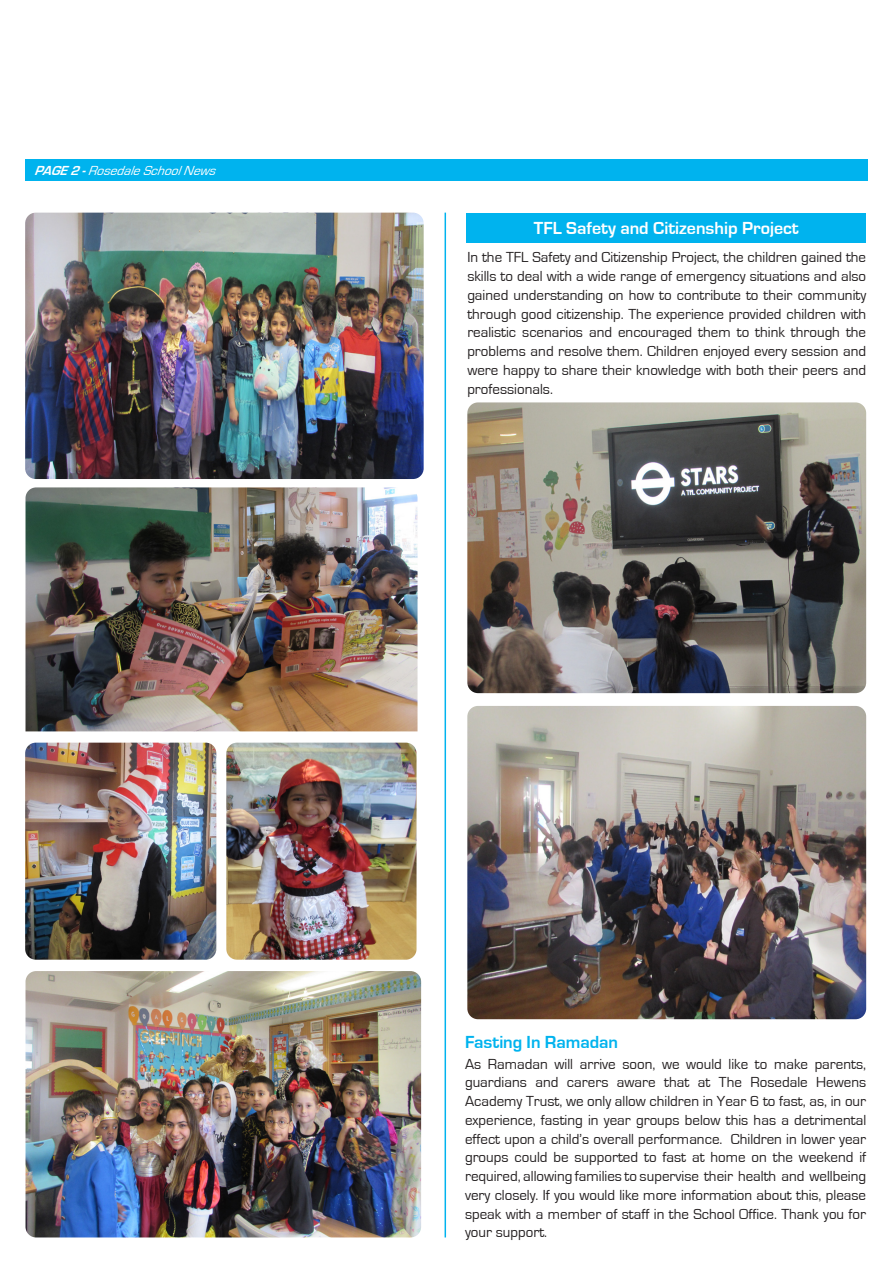
<style>
.page{position:relative;width:893px;height:1263px;background:#fff}
.page>*{position:absolute;margin:0;border:0;box-sizing:border-box;transform-origin:0 0}
.t1{font:700 18px "Eurostile";color:#fff}
.t2{font:700 18px "Eurostile";letter-spacing:-.005em;color:#00b3ee}
.t3{font:15px/18.8px "Eurostile";color:#231f20;text-align:justify}
.t4{font:italic 13.5px "Eurostile";color:#fff}
.s1{font-weight:700}
</style>
<div class="page">
<hr style="left:445px;top:213px;width:1px;height:1024px;background:#00b3ee">
<div style="left:25px;top:159px;width:842px;height:22px;background:#00b3ee"></div>
<div style="left:466px;top:213px;width:400px;height:29px;background:#00b3ee"></div>
<img style="left:467px;top:706px;width:399px;height:313px">
<img style="left:467px;top:402px;width:399px;height:291px">
<img style="left:25px;top:213px;width:399px;height:266px">
<img style="left:26px;top:971px;width:395px;height:266px">
<img style="left:26px;top:487px;width:391px;height:244px">
<img style="left:25px;top:743px;width:191px;height:217px">
<img style="left:226px;top:743px;width:191px;height:217px">
<p class="t4" style="left:34px;top:163px;width:188px"><span class="s1">PAGE2 -</span>RosedaleSchoolNews</p>
<p class="t1" style="left:534px;top:218px;width:267px">TFL Safety and Citizenship Project</p>
<p class="t3" style="left:467px;top:248px;width:400px">In the TFL Safety and Citizenship Project, the children gained the skills to deal with a wide range of emergency situations and also gained understanding on how to contribute to their community through good citizenship. The experience provided children with realistic scenarios and encouraged them to think through the problems and resolve them. Children enjoyed every session and were happy to share their knowledge with both their peers and professionals.</p>
<p class="t2" style="left:465px;top:1032px;width:155px">Fasting In Ramadan</p>
<p class="t3" style="left:465px;top:1055px;width:403px">As Ramadan will arrive soon, we would like to make parents, guardians and carers aware that at The Rosedale Hewens Academy Trust, we only allow children in Year 6 to fast, as, in our experience, fasting in year groups below this has a detrimental effect upon a child’s overall performance. Children in lower year groups could be supported to fast at home on the weekend if required, allowing families to supervise their health and wellbeing very closely. If you would like more information about this, please speak with a member of staff in the School Office. Thank you for your support.</p>
</div>
